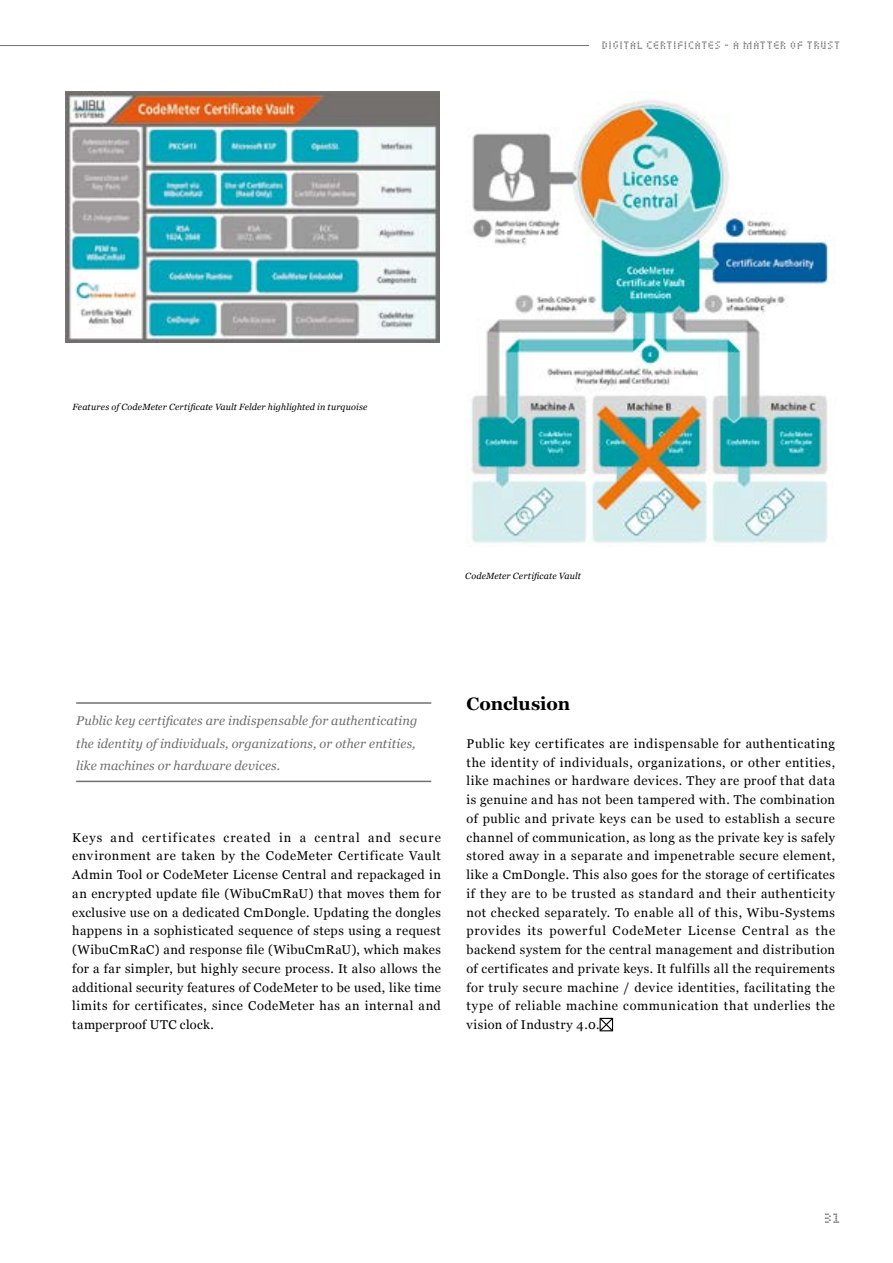
<style>
.page{position:relative;width:893px;height:1263px;background:#fff}
.page>*{position:absolute;margin:0;border:0;box-sizing:border-box;transform-origin:0 0}
.t1{font:700 18px "Georgia";letter-spacing:-.01em;color:#000}
.t2{font:15px "Close Dotter";color:#706f6f}
.t3{font:12.75px/18.8px "Georgia";letter-spacing:.035em;color:#000;text-align:justify}
.t4{font:italic 12.75px/22.5px "Georgia";letter-spacing:.005em;color:#706f6f}
.t5{font:12px "Close Dotter";letter-spacing:.025em;color:#706f6f}
.t6{font:italic 9px "Georgia";letter-spacing:.015em;color:#000}
</style>
<div class="page">
<svg style="left:602px;top:1020px;width:9px;height:9px"></svg>
<div style="left:600px;top:1018px;width:13px;height:13px;border:1px solid #000"></div>
<img style="left:66px;top:92px;width:374px;height:250px">
<hr style="left:0;top:45px;width:589px;height:1px;background:#706f6f">
<hr style="left:76px;top:702px;width:355px;height:2px;background:#706f6f">
<hr style="left:76px;top:781px;width:355px;height:1px;background:#706f6f">
<img style="left:471px;top:91px;width:359px;height:453px">
<p class="t5" style="left:603px;top:39px;width:240px">DIGITAL CERTIFICATES – A MATTER OF TRUST</p>
<p class="t6" style="left:72px;top:401px;width:296px">Features of CodeMeter Certificate Vault Felder highlighted in turquoise</p>
<p class="t6" style="left:465px;top:569px;width:117px">CodeMeter Certificate Vault</p>
<p class="t4" style="left:76px;top:709px;width:343px">Public key certificates are indispensable for authenticating the identity of individuals, organizations, or other entities, like machines or hardware devices.</p>
<p class="t3" style="left:72px;top:827px;width:370px">Keys and certificates created in a central and secure environment are taken by the CodeMeter Certificate Vault Admin Tool or CodeMeter License Central and repackaged in an encrypted update file (WibuCmRaU) that moves them for exclusive use on a dedicated CmDongle. Updating the dongles happens in a sophisticated sequence of steps using a request (WibuCmRaC) and response file (WibuCmRaU), which makes for a far simpler, but highly secure process. It also allows the additional security features of CodeMeter to be used, like time limits for certificates, since CodeMeter has an internal and tamperproof UTC clock.</p>
<h1 class="t1" style="left:466px;top:690px;width:105px">Conclusion</h1>
<p class="t3" style="left:466px;top:733px;width:370px">Public key certificates are indispensable for authenticating the identity of individuals, organizations, or other entities, like machines or hardware devices. They are proof that data is genuine and has not been tampered with. The combination of public and private keys can be used to establish a secure channel of communication, as long as the private key is safely stored away in a separate and impenetrable secure element, like a CmDongle. This also goes for the storage of certificates if they are to be trusted as standard and their authenticity not checked separately. To enable all of this, Wibu-Systems provides its powerful CodeMeter License Central as the backend system for the central management and distribution of certificates and private keys. It fulfills all the requirements for truly secure machine / device identities, facilitating the type of reliable machine communication that underlies the vision of Industry 4.0.</p>
<p class="t2" style="left:825px;top:1210px;width:18px">31</p>
</div>
